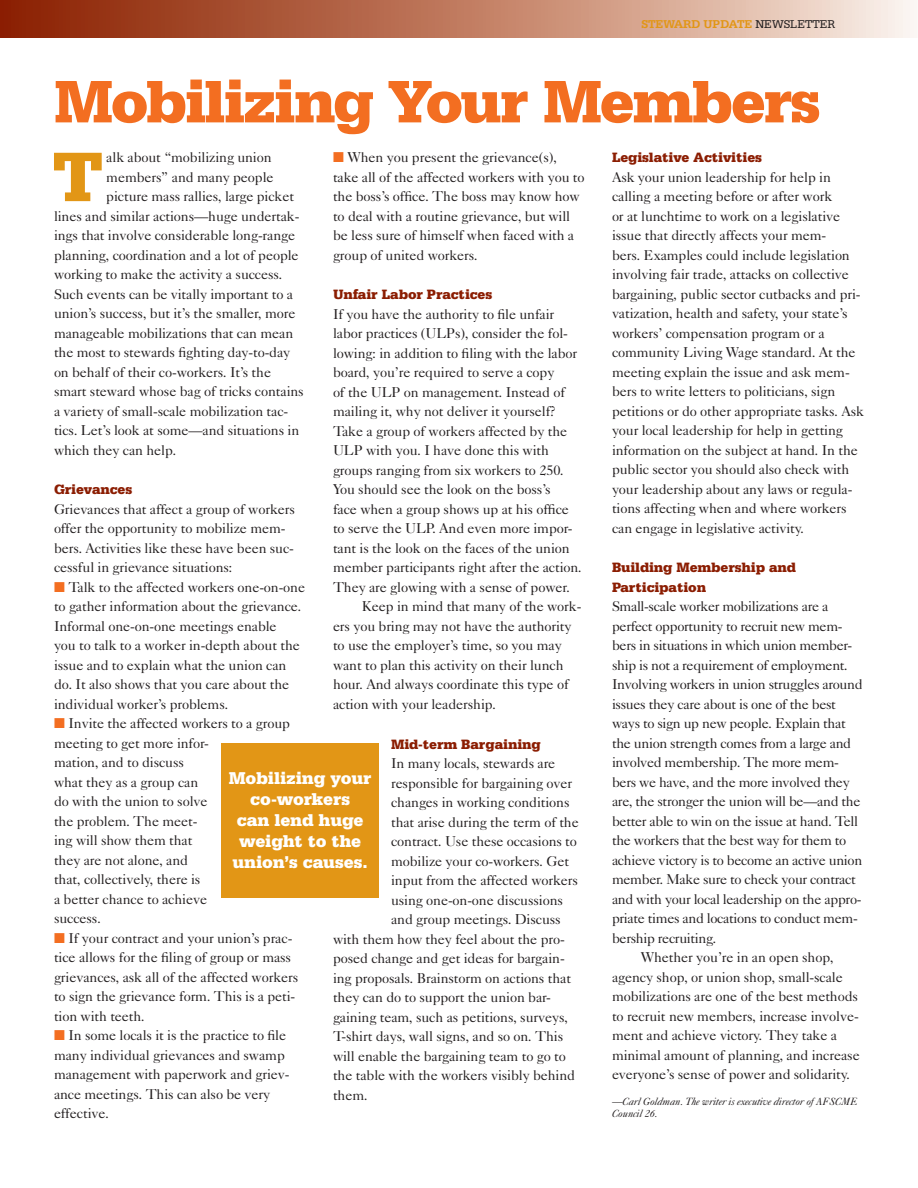
<style>
.page{position:relative;width:918px;height:1188px;background:#fff}
.page>*{position:absolute;margin:0;border:0;box-sizing:border-box;transform-origin:0 0}
.Drop_Cap{font:900 73.65px "Serifa BT";color:#e29616}
.A_Head{font:900 63px "Serifa BT";letter-spacing:-.04em;color:#f36e21}
.Pull_Quote{font:900 18px/21px "Serifa BT";letter-spacing:-.01em;color:#fff;text-align:center}
.Text_-_No_Indent{font:14.25px/19.5px "Caslon Five Forty";letter-spacing:-.01em;color:#231f20}
.Drop_Cap-2{font:14.25px "Caslon Five Forty";letter-spacing:-.01em;color:#231f20}
.Text{font:14.25px/19.5px "Caslon Five Forty";letter-spacing:-.01em;color:#231f20}
.BHead{font:900 14.25px/19.5px "Serifa BT";letter-spacing:-.01em;color:#8b1d02}
.t1{font:700 12px "Serifa BT";letter-spacing:-.005em;color:#e29616}
.Signature{font:italic 10.5px/12px "Caslon Five Forty";letter-spacing:-.01em;color:#231f20}
.s1{font-weight:400;color:#231f20}
.s2{color:#f36e21}
</style>
<div class="page">
<svg style="left:0;top:0;width:917px;height:38px;background:#c18068"></svg>
<div style="left:221px;top:743px;width:158px;height:155px;background:#e29616"></div>
<p class="t1" style="left:641px;top:16px;width:195px">STEWARD UPDATE <span class="s1">NEWSLETTER</span></p>
<p class="A_Head" style="left:54px;top:62px;width:768px">Mobilizing Your Members</p>
<p class="Drop_Cap" style="left:52px;top:131px;width:54px">T</p>
<p class="Drop_Cap-2" style="left:106px;top:149px;width:167px">alk about “mobilizing union</p>
<p class="Text_-_No_Indent" style="left:333px;top:147px;width:253px"><span class="s2">■</span> When you present the grievance(s), take all of the affected workers with you to the boss’s office. The boss may know how to deal with a routine grievance, but will be less sure of himself when faced with a group of united workers.</p>
<p class="BHead" style="left:333px;top:285px;width:161px">Unfair Labor Practices</p>
<p class="Text_-_No_Indent" style="left:333px;top:304px;width:250px">If you have the authority to file unfair labor practices (ULPs), consider the fol&shy;lowing: in addition to filing with the labor board, you’re required to serve a copy<br>of the ULP on management. Instead of mailing it, why not deliver it yourself?<br>Take a group of workers affected by the ULP with you. I have done this with groups ranging from six workers to 250.<br>You should see the look on the boss’s<br>face when a group shows up at his office to serve the ULP. And even more impor&shy;tant is the look on the faces of the union member participants right after the action.<br>They are glowing with a sense of power.</p>
<p class="Text" style="left:333px;top:596px;width:250px;text-indent:29px">Keep in mind that many of the work&shy;ers you bring may not have the authority to use the employer’s time, so you may want to plan this activity on their lunch hour. And always coordinate this type of action with your leadership.</p>
<p class="BHead" style="left:391px;top:734px;width:151px">Mid-term Bargaining</p>
<p class="Text_-_No_Indent" style="left:391px;top:753px;width:166px">In many locals, stewards are</p>
<p class="Text_-_No_Indent" style="left:391px;top:773px;width:183px">responsible for bargaining over</p>
<p class="Text_-_No_Indent" style="left:391px;top:792px;width:180px">changes in working conditions</p>
<p class="Text_-_No_Indent" style="left:391px;top:812px;width:189px">that arise during the term of the</p>
<p class="Text_-_No_Indent" style="left:391px;top:831px;width:187px">contract. Use these occasions to</p>
<p class="Text_-_No_Indent" style="left:391px;top:851px;width:180px">mobilize your co-workers. Get</p>
<p class="Text_-_No_Indent" style="left:391px;top:870px;width:189px">input from the affected workers</p>
<p class="Text_-_No_Indent" style="left:391px;top:890px;width:173px">using one-on-one discussions</p>
<p class="Text_-_No_Indent" style="left:391px;top:909px;width:171px">and group meetings. Discuss</p>
<p class="Text_-_No_Indent" style="left:333px;top:929px;width:233px">with them how they feel about the pro-</p>
<p class="Text_-_No_Indent" style="left:333px;top:948px;width:233px">posed change and get ideas for bargain-</p>
<p class="Text_-_No_Indent" style="left:333px;top:968px;width:240px">ing proposals. Brainstorm on actions that</p>
<p class="Text_-_No_Indent" style="left:333px;top:987px;width:220px">they can do to support the union bar-</p>
<p class="Text_-_No_Indent" style="left:333px;top:1007px;width:236px">gaining team, such as petitions, surveys,</p>
<p class="Text_-_No_Indent" style="left:333px;top:1026px;width:232px">T-shirt days, wall signs, and so on. This</p>
<p class="Text_-_No_Indent" style="left:333px;top:1046px;width:234px">will enable the bargaining team to go to</p>
<p class="Text_-_No_Indent" style="left:333px;top:1065px;width:244px">the table with the workers visibly behind</p>
<p class="Text_-_No_Indent" style="left:333px;top:1085px;width:36px">them.</p>
<p class="BHead" style="left:612px;top:147px;width:152px">Legislative Activities</p>
<p class="Text_-_No_Indent" style="left:612px;top:167px;width:254px">Ask your union leadership for help in calling a meeting before or after work<br>or at lunchtime to work on a legislative issue that directly affects your mem-<br>bers. Examples could include legislation involving fair trade, attacks on collective bargaining, public sector cutbacks and pri&shy;vatization, health and safety, your state’s workers’ compensation program or a community Living Wage standard. At the meeting explain the issue and ask mem&shy;bers to write letters to politicians, sign petitions or do other appropriate tasks. Ask your local leadership for help in getting information on the subject at hand. In the public sector you should also check with your leadership about any laws or regula&shy;tions affecting when and where workers can engage in legislative activity.</p>
<p class="BHead" style="left:612px;top:558px;width:185px">Building Membership and<br>Participation</p>
<p class="Text_-_No_Indent" style="left:612px;top:596px;width:252px">Small-scale worker mobilizations are a perfect opportunity to recruit new mem&shy;bers in situations in which union member&shy;ship is not a requirement of employment.<br>Involving workers in union struggles around issues they care about is one of the best ways to sign up new people. Explain that the union strength comes from a large and involved membership. The more mem&shy;bers we have, and the more involved they are, the stronger the union will be—and the better able to win on the issue at hand. Tell the workers that the best way for them to achieve victory is to become an active union member. Make sure to check your contract and with your local leadership on the appro&shy;priate times and locations to conduct mem&shy;bership recruiting.</p>
<p class="Text" style="left:612px;top:947px;width:249px;text-indent:29px">Whether you’re in an open shop, agency shop, or union shop, small-scale mobilizations are one of the best methods to recruit new members, increase involve&shy;ment and achieve victory. They take a minimal amount of planning, and increase everyone’s sense of power and solidarity.</p>
<p class="Signature" style="left:612px;top:1095px;width:247px">—Carl Goldman. The writer is executive director of AFSCME<br>Council 26.</p>
<p class="Drop_Cap-2" style="left:106px;top:168px;width:169px">members” and many people</p>
<p class="Drop_Cap-2" style="left:106px;top:188px;width:189px">picture mass rallies, large picket</p>
<p class="Drop_Cap-2" style="left:54px;top:207px;width:247px">lines and similar actions—huge undertak-</p>
<p class="Drop_Cap-2" style="left:54px;top:227px;width:243px">ings that involve considerable long-range</p>
<p class="Drop_Cap-2" style="left:54px;top:246px;width:246px">planning, coordination and a lot of people</p>
<p class="Drop_Cap-2" style="left:54px;top:266px;width:230px">working to make the activity a success.</p>
<p class="Drop_Cap-2" style="left:54px;top:285px;width:241px">Such events can be vitally important to a</p>
<p class="Drop_Cap-2" style="left:54px;top:305px;width:243px">union’s success, but it’s the smaller, more</p>
<p class="Drop_Cap-2" style="left:54px;top:324px;width:241px">manageable mobilizations that can mean</p>
<p class="Drop_Cap-2" style="left:54px;top:344px;width:238px">the most to stewards fighting day-to-day</p>
<p class="Drop_Cap-2" style="left:54px;top:363px;width:219px">on behalf of their co-workers. It’s the</p>
<p class="Drop_Cap-2" style="left:54px;top:383px;width:251px">smart steward whose bag of tricks contains</p>
<p class="Drop_Cap-2" style="left:54px;top:402px;width:236px">a variety of small-scale mobilization tac-</p>
<p class="Drop_Cap-2" style="left:54px;top:422px;width:247px">tics. Let’s look at some—and situations in</p>
<p class="Drop_Cap-2" style="left:54px;top:441px;width:124px">which they can help.</p>
<p class="BHead" style="left:54px;top:480px;width:80px">Grievances</p>
<p class="Text_-_No_Indent" style="left:54px;top:499px;width:242px">Grievances that affect a group of workers offer the opportunity to mobilize mem&shy;bers. Activities like these have been suc&shy;cessful in grievance situations:</p>
<p class="Text_-_No_Indent" style="left:54px;top:577px;width:253px"><span class="s2">■</span> Talk to the affected workers one-on-one to gather information about the grievance.<br>Informal one-on-one meetings enable<br>you to talk to a worker in-depth about the issue and to explain what the union can do. It also shows that you care about the individual worker’s problems.</p>
<p class="Text_-_No_Indent" style="left:54px;top:713px;width:238px"><span class="s2">■</span> Invite the affected workers to a group meeting to get more infor-<br>mation, and to discuss<br>what they as a group can<br>do with the union to solve<br>the problem. The meet-<br>ing will show them that<br>they are not alone, and<br>that, collectively, there is<br>a better chance to achieve<br>success.</p>
<p class="Text_-_No_Indent" style="left:54px;top:928px;width:246px"><span class="s2">■</span> If your contract and your union’s prac&shy;tice allows for the filing of group or mass grievances, ask all of the affected workers to sign the grievance form. This is a peti&shy;tion with teeth.</p>
<p class="Text_-_No_Indent" style="left:54px;top:1025px;width:237px"><span class="s2">■</span> In some locals it is the practice to file many individual grievances and swamp management with paperwork and griev&shy;ance meetings. This can also be very effective.</p>
<p class="Pull_Quote" style="left:229px;top:767px;width:144px">Mobilizing your co-workers<br>can lend huge weight to the union’s causes.</p>
</div>
